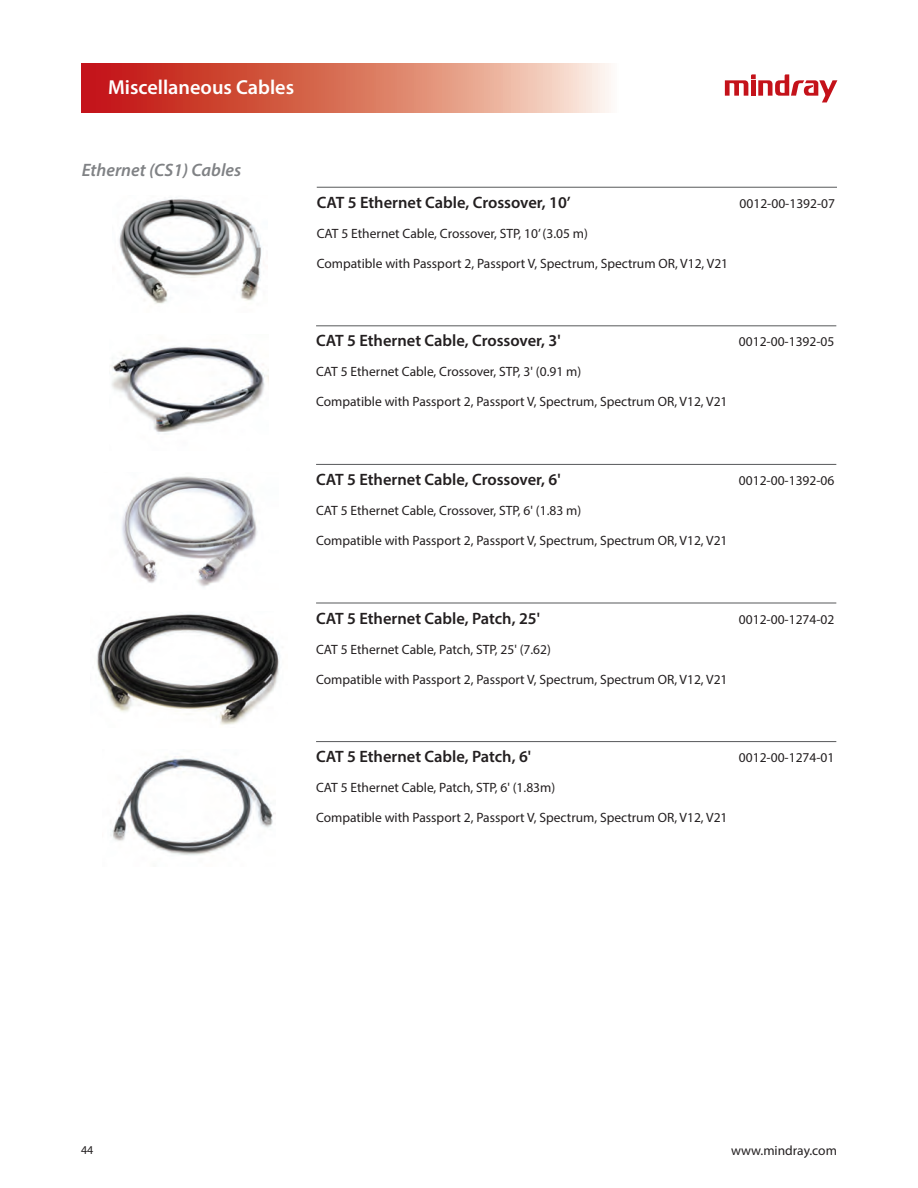
<style>
.page{position:relative;width:918px;height:1188px;background:#fff}
.page>*{position:absolute;margin:0;border:0;box-sizing:border-box;transform-origin:0 0}
.t1{font:600 20.25px "Myriad Pro";color:#fff}
.t2{font:italic 600 18px "Myriad Pro";color:#808285}
.t3{font:600 16.5px "Myriad Pro";color:#231f20}
.t4{font:13.5px "Myriad Pro";color:#231f20}
.t5{font:12px "Myriad Pro";color:#231f20}
</style>
<div class="page">
<svg style="left:81px;top:64px;width:530px;height:48px;background:#db7765"></svg>
<svg style="left:725px;top:74px;width:112px;height:28px"></svg>
<hr style="left:316px;top:464px;width:520px;height:1px;background:#57585a">
<img style="left:122px;top:476px;width:136px;height:111px">
<hr style="left:316px;top:603px;width:520px;height:1px;background:#57585a">
<img style="left:97px;top:614px;width:183px;height:111px">
<hr style="left:316px;top:325px;width:520px;height:1px;background:#57585a">
<img style="left:111px;top:346px;width:157px;height:87px">
<hr style="left:316px;top:741px;width:520px;height:1px;background:#57585a">
<img style="left:110px;top:756px;width:165px;height:100px">
<hr style="left:317px;top:187px;width:520px;height:1px;background:#57585a">
<img style="left:119px;top:199px;width:143px;height:105px">
<h1 class="t1" style="left:108px;top:75px;width:188px">Miscellaneous Cables</h1>
<h2 class="t2" style="left:82px;top:158px;width:161px">Ethernet (CS1) Cables</h2>
<p class="t3" style="left:317px;top:192px;width:256px">CAT 5 Ethernet Cable, Crossover, 10’</p>
<p class="t4" style="left:740px;top:195px;width:97px">0012-00-1392-07</p>
<p class="t4" style="left:317px;top:225px;width:273px">CAT 5 Ethernet Cable, Crossover, STP, 10’ (3.05 m)</p>
<p class="t4" style="left:317px;top:255px;width:413px">Compatible with Passport 2, Passport V, Spectrum, Spectrum OR, V12, V21</p>
<p class="t3" style="left:316px;top:330px;width:246px">CAT 5 Ethernet Cable, Crossover, 3'</p>
<p class="t4" style="left:739px;top:334px;width:97px">0012-00-1392-05</p>
<p class="t4" style="left:316px;top:364px;width:267px">CAT 5 Ethernet Cable, Crossover, STP, 3' (0.91 m)</p>
<p class="t4" style="left:316px;top:394px;width:413px">Compatible with Passport 2, Passport V, Spectrum, Spectrum OR, V12, V21</p>
<p class="t3" style="left:316px;top:469px;width:246px">CAT 5 Ethernet Cable, Crossover, 6'</p>
<p class="t4" style="left:739px;top:472px;width:97px">0012-00-1392-06</p>
<p class="t4" style="left:316px;top:502px;width:267px">CAT 5 Ethernet Cable, Crossover, STP, 6' (1.83 m)</p>
<p class="t4" style="left:316px;top:532px;width:413px">Compatible with Passport 2, Passport V, Spectrum, Spectrum OR, V12, V21</p>
<p class="t3" style="left:316px;top:608px;width:225px">CAT 5 Ethernet Cable, Patch, 25'</p>
<p class="t4" style="left:739px;top:611px;width:97px">0012-00-1274-02</p>
<p class="t4" style="left:316px;top:641px;width:236px">CAT 5 Ethernet Cable, Patch, STP, 25' (7.62)</p>
<p class="t4" style="left:316px;top:671px;width:413px">Compatible with Passport 2, Passport V, Spectrum, Spectrum OR, V12, V21</p>
<p class="t3" style="left:316px;top:746px;width:217px">CAT 5 Ethernet Cable, Patch, 6'</p>
<p class="t4" style="left:739px;top:749px;width:97px">0012-00-1274-01</p>
<p class="t4" style="left:316px;top:779px;width:241px">CAT 5 Ethernet Cable, Patch, STP, 6' (1.83m)</p>
<p class="t4" style="left:316px;top:809px;width:413px">Compatible with Passport 2, Passport V, Spectrum, Spectrum OR, V12, V21</p>
<p class="t5" style="left:81px;top:1143px;width:14px">44</p>
<p class="t4" style="left:731px;top:1142px;width:107px">www.mindray.com</p>
</div>
